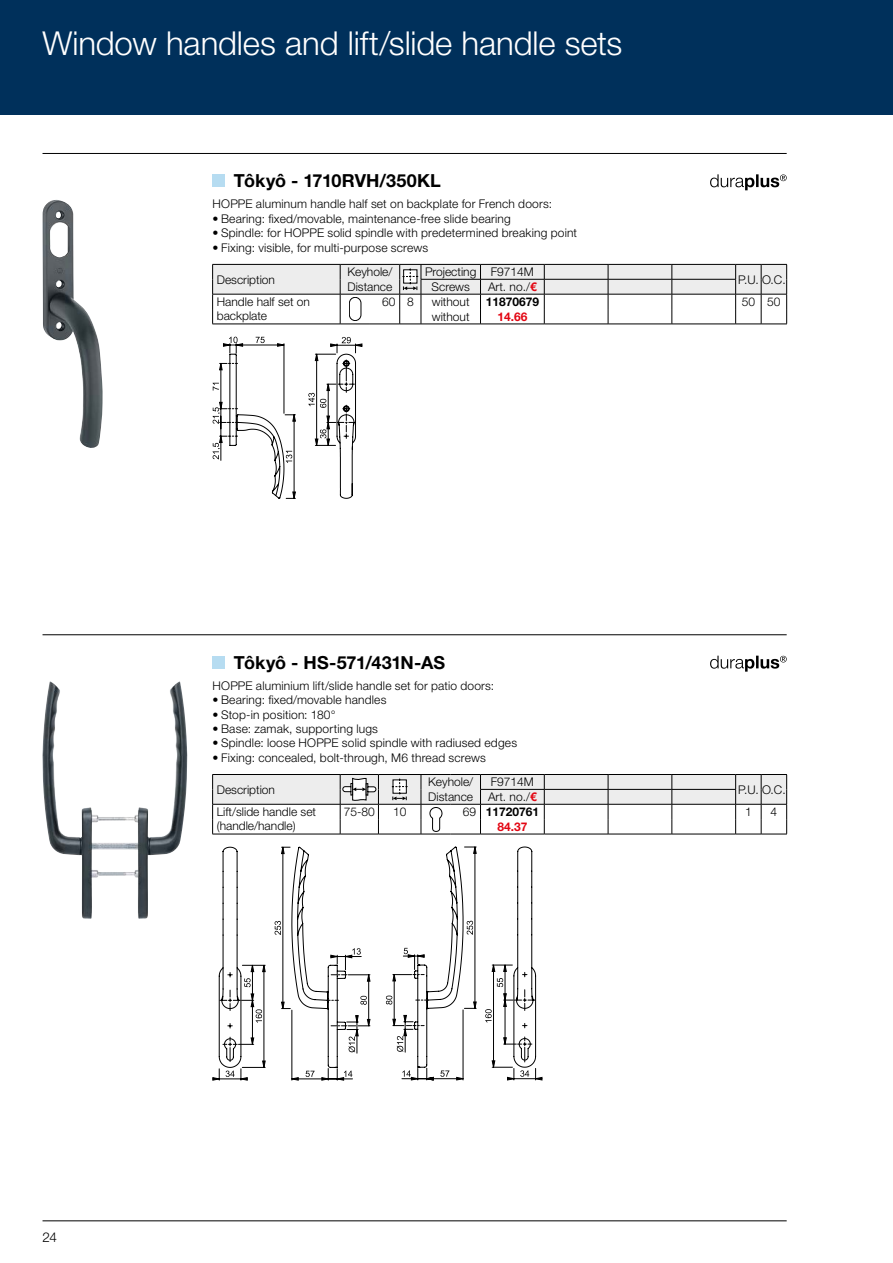
<style>
.page{position:relative;width:893px;height:1263px;background:#fff}
.page>*{position:absolute;margin:0;border:0;box-sizing:border-box;transform-origin:0 0}
.t1{font:300 33px "Helvetica Neue LTW1 G";letter-spacing:-.005em;color:#fff}
.t2{font:700 18px "Helvetica Neue LTW1 G";color:#000}
.t3{font:300 13.5px "Helvetica Neue LTW1 G";color:#000}
.t4{font:300 12px/14.4px "Helvetica Neue LTW1 G";letter-spacing:.015em;color:#000}
.t5{font:700 12px "Helvetica Neue LTW1 G";color:#000}
.t6{font:700 12px "Helvetica Neue LTW1 G";color:#e30613}
.s1{font-weight:700;color:#e30613}
.s2{font-weight:300}
</style>
<div class="page">
<div style="left:0;top:0;width:893px;height:115px;background:#00305b"></div>
<hr style="left:43px;top:1220px;width:744px;height:1px;background:#000">
<img style="left:43px;top:200px;width:60px;height:248px">
<svg style="left:710px;top:174px;width:77px;height:16px"></svg>
<svg style="left:212px;top:264px;width:575px;height:61px"></svg>
<div style="left:349px;top:297px;width:12px;height:24px;border:1px solid #000;border-radius:6px"></div>
<svg style="left:213px;top:337px;width:149px;height:162px"></svg>
<div style="left:213px;top:174px;width:12px;height:13px;background:#b6dcf1"></div>
<hr style="left:43px;top:153px;width:744px;height:1px;background:#000">
<img style="left:43px;top:681px;width:136px;height:173px">
<svg style="left:710px;top:656px;width:77px;height:16px"></svg>
<svg style="left:212px;top:774px;width:575px;height:61px"></svg>
<svg style="left:386px;top:847px;width:156px;height:233px"></svg>
<svg style="left:213px;top:847px;width:157px;height:233px"></svg>
<div style="left:213px;top:656px;width:12px;height:12px;background:#b6dcf1"></div>
<hr style="left:43px;top:634px;width:744px;height:1px;background:#000">
<h1 class="t1" style="left:43px;top:24px;width:581px">Window handles and lift/slide handle sets</h1>
<h2 class="t2" style="left:234px;top:170px;width:209px">Tôkyô - 1710RVH/350KL</h2>
<p class="t4" style="left:213px;top:197px;width:341px">HOPPE aluminum handle half set on backplate for French doors:</p>
<p class="t4" style="left:213px;top:211px;width:300px">• Bearing: fixed/movable, maintenance-free slide bearing</p>
<p class="t4" style="left:213px;top:226px;width:366px">• Spindle: for HOPPE solid spindle with predetermined breaking point</p>
<p class="t4" style="left:213px;top:240px;width:217px">• Fixing: visible, for multi-purpose screws</p>
<p class="t4" style="left:217px;top:272px;width:60px">Description</p>
<p class="t4" style="left:347px;top:265px;width:46px">Keyhole/<br>Distance</p>
<p class="t4" style="left:425px;top:265px;width:110px">Projecting F9714M</p>
<p class="t4" style="left:432px;top:279px;width:40px">Screws</p>
<p class="t4" style="left:488px;top:279px;width:50px">Art. no./<span class="s1">€</span></p>
<p class="t4" style="left:738px;top:272px;width:49px">P.U. O.C.</p>
<p class="t4" style="left:217px;top:294px;width:95px">Handle half set on backplate</p>
<p class="t4" style="left:382px;top:294px;width:33px">60 8</p>
<p class="t4" style="left:432px;top:294px;width:39px">without</p>
<p class="t5" style="left:486px;top:294px;width:55px">11870679</p>
<p class="t4" style="left:742px;top:294px;width:40px">50 50</p>
<p class="t4" style="left:432px;top:309px;width:39px">without</p>
<p class="t6" style="left:497px;top:309px;width:32px">14.66</p>
<h2 class="t2" style="left:234px;top:651px;width:213px">Tôkyô - HS-571/431N-AS</h2>
<p class="t4" style="left:213px;top:678px;width:283px">HOPPE aluminium lift/slide handle set for patio doors:</p>
<p class="t4" style="left:213px;top:693px;width:175px">• Bearing: fixed/movable handles</p>
<p class="t4" style="left:213px;top:707px;width:124px">• Stop-in position: 180°</p>
<p class="t4" style="left:213px;top:721px;width:167px">• Base: zamak, supporting lugs</p>
<p class="t4" style="left:213px;top:736px;width:306px">• Spindle: loose HOPPE solid spindle with radiused edges</p>
<p class="t4" style="left:213px;top:750px;width:275px">• Fixing: concealed, bolt-through, M6 thread screws</p>
<p class="t4" style="left:217px;top:782px;width:60px">Description</p>
<p class="t4" style="left:428px;top:775px;width:46px">Keyhole/<br>Distance</p>
<p class="t4" style="left:491px;top:775px;width:45px">F9714M</p>
<p class="t4" style="left:488px;top:789px;width:50px">Art. no./<span class="s1">€</span></p>
<p class="t4" style="left:738px;top:782px;width:49px">P.U. O.C.</p>
<p class="t3" style="left:43px;top:1229px;width:16px">24</p>
<p class="t4" style="left:217px;top:804px;width:101px">Lift/slide handle set (handle/handle)</p>
<p class="t4" style="left:344px;top:804px;width:33px">75-80</p>
<p class="t4" style="left:393px;top:804px;width:15px">10</p>
<p class="t5" style="left:463px;top:804px;width:78px"><span class="s2">69</span> 11720761</p>
<p class="t4" style="left:745px;top:804px;width:8px">1</p>
<p class="t4" style="left:771px;top:804px;width:8px">4</p>
<p class="t6" style="left:497px;top:819px;width:32px">84.37</p>
</div>
